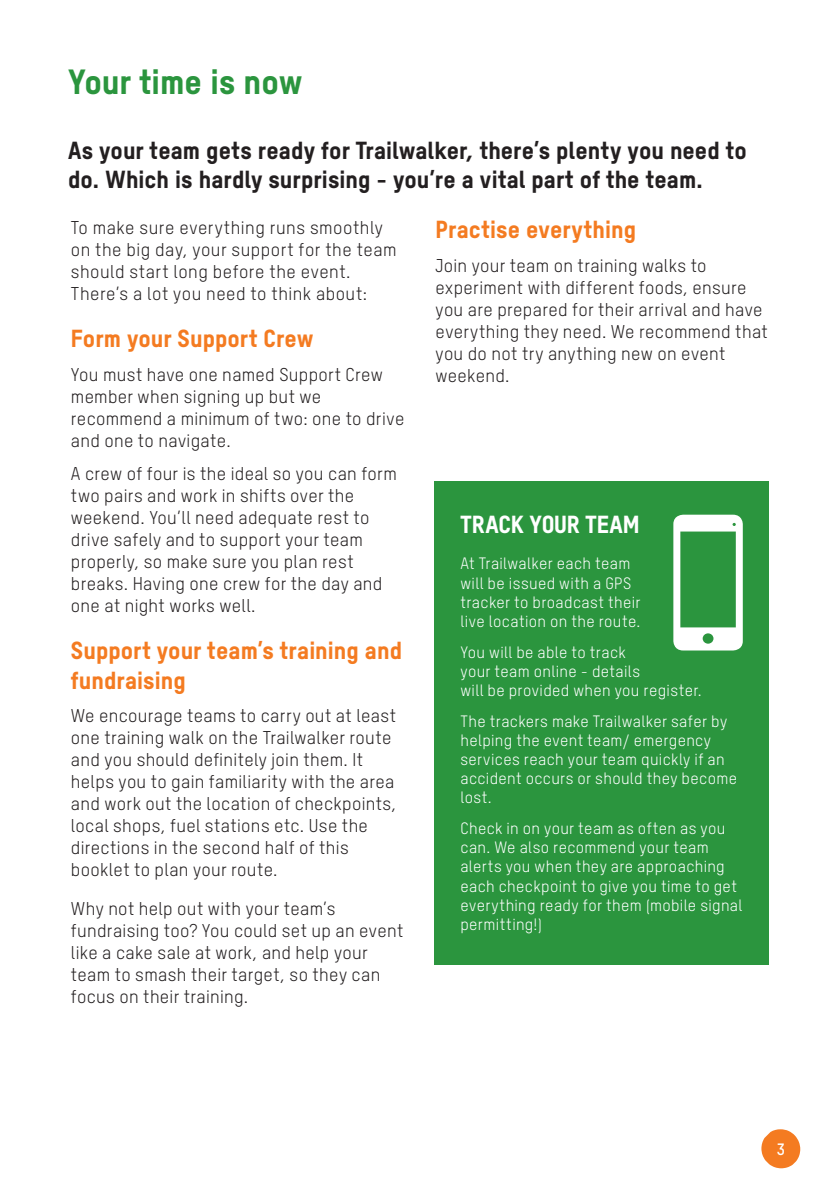
<style>
.page{position:relative;width:840px;height:1191px;background:#fff}
.page>*{position:absolute;margin:0;border:0;box-sizing:border-box;transform-origin:0 0}
.t1{font:34px "T Star Pro Heavy";letter-spacing:-.005em;color:#2b953e}
.t2{font:24px/28.8px "T Star Pro Heavy";color:#231f20}
.t3{font:24px/30px "T Star Heavy";color:#f47b21}
.t4{font:24px "T Star Pro Heavy";color:#fff}
.t5{font:18px/22px "T Star Pro Regular";letter-spacing:.02em;color:#231f20}
.t6{font:16px/19.2px "T Star Pro Regular";letter-spacing:.02em;color:#fff}
.t7{font:16px "T Star Pro Bold";color:#fff}
</style>
<div class="page">
<div style="left:434px;top:481px;width:334px;height:483px;background:#2b953e"></div>
<svg style="left:673px;top:514px;width:69px;height:136px"></svg>
<svg style="left:761px;top:1129px;width:38px;height:39px"></svg>
<h1 class="t1" style="left:68px;top:56px;width:236px">Your time is now</h1>
<h2 class="t2" style="left:68px;top:134px;width:680px">As your team gets ready for Trailwalker, there’s plenty you need to do. Which is hardly surprising - you’re a vital part of the team.</h2>
<p class="t5" style="left:71px;top:215px;width:327px">To make sure everything runs smoothly on the big day, your support for the team should start long before the event.<br>There’s a lot you need to think about:</p>
<h2 class="t3" style="left:71px;top:323px;width:244px">Form your Support Crew</h2>
<p class="t5" style="left:71px;top:362px;width:335px">You must have one named Support Crew member when signing up but we recommend a minimum of two: one to drive and one to navigate.</p>
<p class="t5" style="left:71px;top:461px;width:327px">A crew of four is the ideal so you can form two pairs and work in shifts over the weekend. You’ll need adequate rest to drive safely and to support your team properly, so make sure you plan rest breaks. Having one crew for the day and one at night works well.</p>
<h2 class="t3" style="left:71px;top:634px;width:332px">Support your team’s training and fundraising</h2>
<p class="t5" style="left:71px;top:704px;width:327px">We encourage teams to carry out at least one training walk on the Trailwalker route and you should definitely join them. It helps you to gain familiarity with the area and work out the location of checkpoints, local shops, fuel stations etc. Use the directions in the second half of this booklet to plan your route.</p>
<p class="t5" style="left:71px;top:896px;width:334px">Why not help out with your team’s fundraising too? You could set up an event like a cake sale at work, and help your team to smash their target, so they can focus on their training.</p>
<h2 class="t3" style="left:435px;top:214px;width:202px">Practise everything</h2>
<p class="t5" style="left:435px;top:253px;width:333px">Join your team on training walks to experiment with different foods, ensure you are prepared for their arrival and have everything they need. We recommend that you do not try anything new on event weekend.</p>
<h2 class="t4" style="left:460px;top:506px;width:181px">TRACK YOUR TEAM</h2>
<p class="t6" style="left:460px;top:553px;width:181px">At Trailwalker each team will be issued with a GPS tracker to broadcast their live location on the route.</p>
<p class="t6" style="left:460px;top:641px;width:243px">You will be able to track<br>your team online - details<br>will be provided when you register.</p>
<p class="t6" style="left:460px;top:710px;width:278px">The trackers make Trailwalker safer by helping the event team/ emergency services reach your team quickly if an accident occurs or should they become lost.</p>
<p class="t6" style="left:460px;top:817px;width:283px">Check in on your team as often as you can. We also recommend your team alerts you when they are approaching each checkpoint to give you time to get everything ready for them (mobile signal permitting!)</p>
<p class="t7" style="left:776px;top:1137px;width:10px">3</p>
</div>
